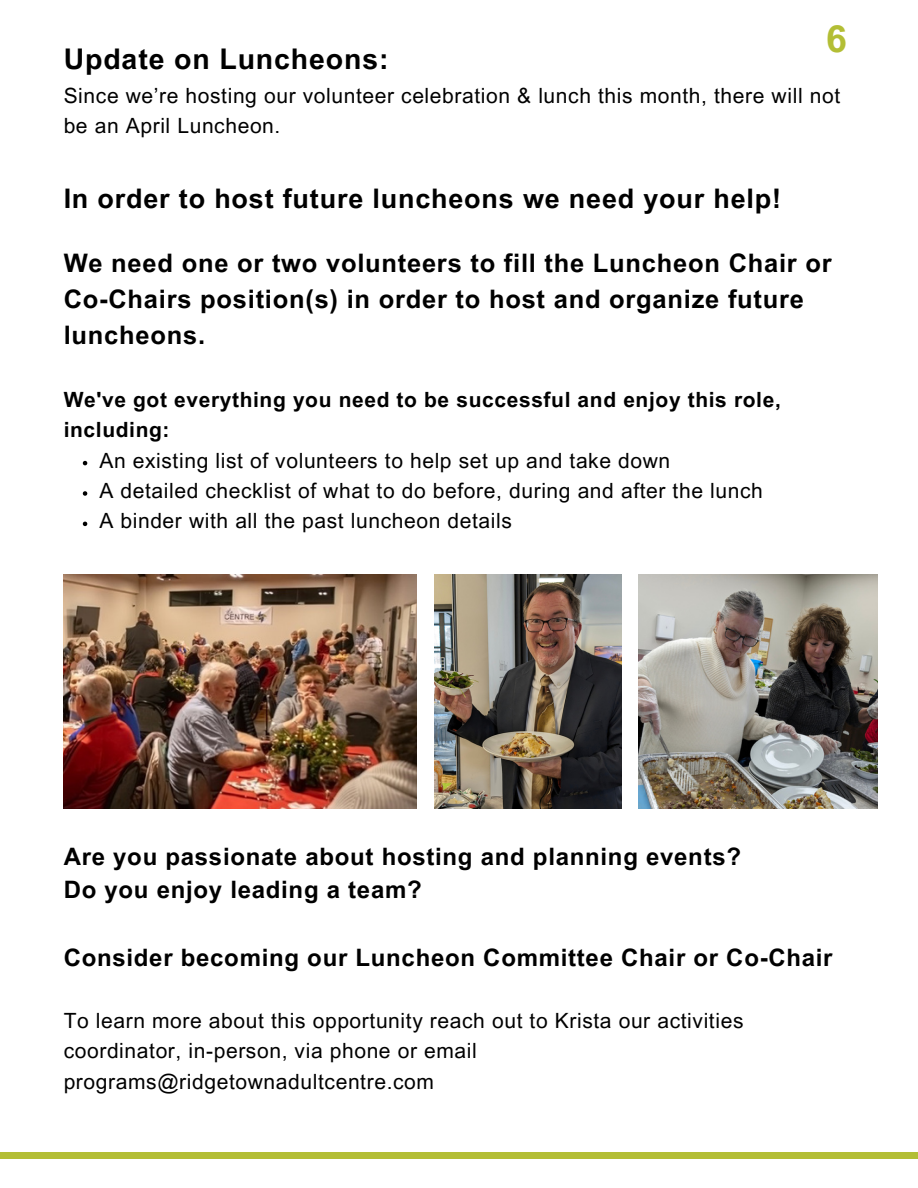
<style>
.page{position:relative;width:918px;height:1188px;background:#fff}
.page>*{position:absolute;margin:0;border:0;box-sizing:border-box;transform-origin:0 0}
.t1{font:700 37.5px "Arial MT Pro";color:#b3be35}
.t2{font:700 28.5px "Arial MT Pro";letter-spacing:.03em;color:#000}
.t3{font:700 27px "Arial MT Pro";letter-spacing:.03em;color:#000}
.t4{font:700 25.5px/36px "Arial MT Pro";letter-spacing:.03em;color:#000}
.t5{font:700 24px/33.8px "Arial MT Pro";letter-spacing:.03em;color:#000}
.t6{font:21px/30.3px "Arial MT Pro";letter-spacing:.03em;color:#000}
.t7{font:700 21px/30.3px "Arial MT Pro";letter-spacing:.03em;color:#000}
</style>
<div class="page">
<div style="left:0;top:1153px;width:918px;height:5px;background:#b3be35"></div>
<svg style="left:83px;top:461px;width:4px;height:4px"></svg>
<svg style="left:83px;top:491px;width:4px;height:5px"></svg>
<svg style="left:83px;top:522px;width:4px;height:4px"></svg>
<img style="left:64px;top:574px;width:353px;height:234px">
<img style="left:434px;top:574px;width:188px;height:234px">
<img style="left:638px;top:574px;width:240px;height:234px">
<h1 class="t1" style="left:826px;top:24px;width:22px">6</h1>
<h2 class="t2" style="left:64px;top:49px;width:326px">Update on Luncheons:</h2>
<p class="t6" style="left:64px;top:83px;width:778px">Since we’re hosting our volunteer celebration &amp; lunch this month, there will not be an April Luncheon.</p>
<p class="t3" style="left:64px;top:188px;width:719px">In order to host future luncheons we need your help!</p>
<p class="t4" style="left:64px;top:248px;width:770px">We need one or two volunteers to fill the Luncheon Chair or<br>Co-Chairs position(s) in order to host and organize future luncheons.</p>
<p class="t7" style="left:64px;top:387px;width:719px">We've got everything you need to be successful and enjoy this role, including:</p>
<p class="t6" style="left:99px;top:448px;width:665px">An existing list of volunteers to help set up and take down<br>A detailed checklist of what to do before, during and after the lunch<br>A binder with all the past luncheon details</p>
<p class="t5" style="left:64px;top:842px;width:679px">Are you passionate about hosting and planning events?<br>Do you enjoy leading a team?</p>
<p class="t5" style="left:64px;top:944px;width:770px">Consider becoming our Luncheon Committee Chair or Co-Chair</p>
<p class="t6" style="left:64px;top:1008px;width:681px">To learn more about this opportunity reach out to Krista our activities coordinator, in-person, via phone or email programs@ridgetownadultcentre.com</p>
</div>
